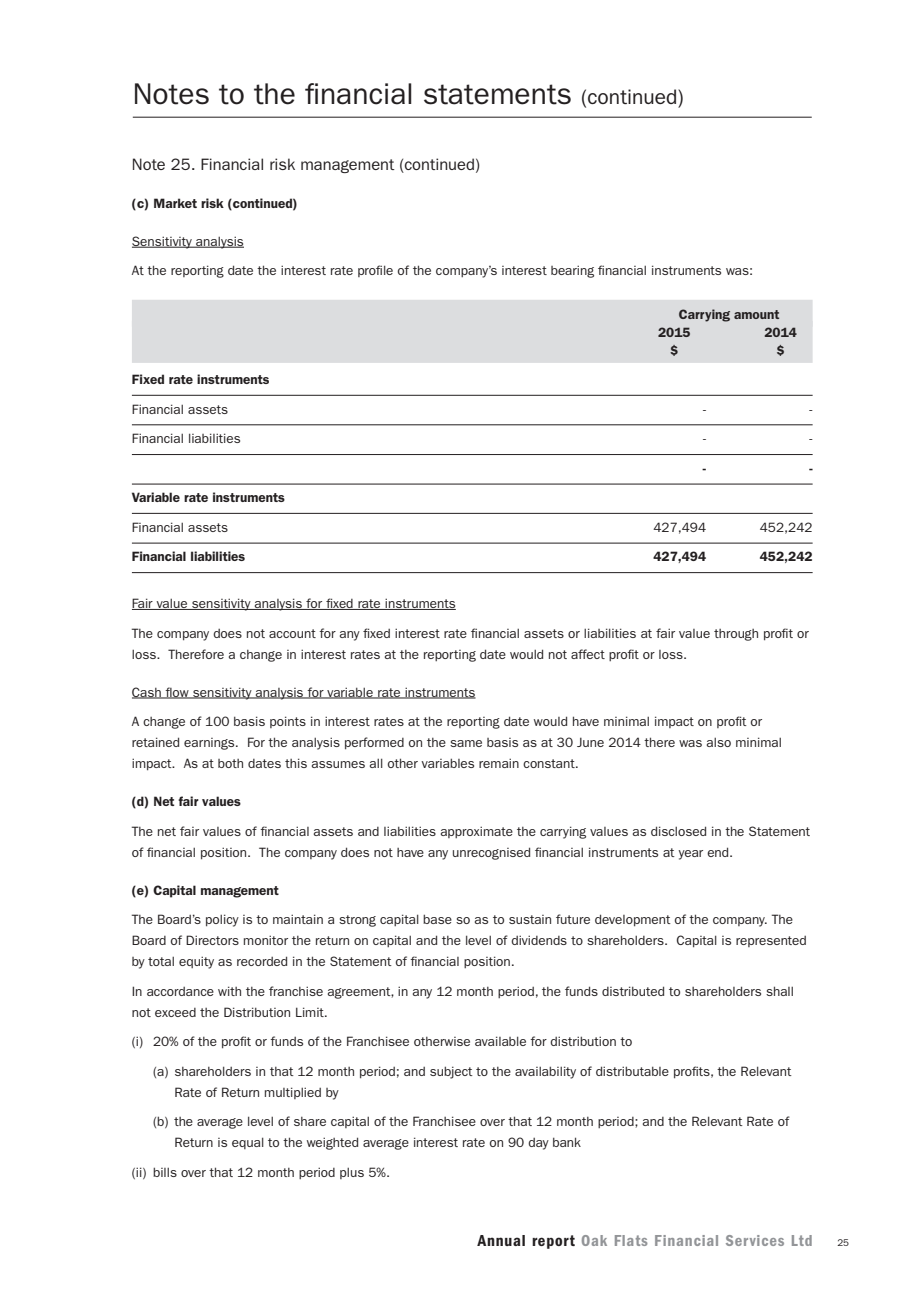
<style>
.page{position:relative;width:919px;height:1289px;background:#fff}
.page>*{position:absolute;margin:0;border:0;box-sizing:border-box;transform-origin:0 0}
.t1{font:30px "Franklin Gothic";color:#231f20}
.t2{font:16.5px "Franklin Gothic";color:#231f20}
.t3{font:600 condensed 16.5px "Franklin Gothic";letter-spacing:.05em;color:#939598}
.t4{font:13.5px/29.5px "Franklin Gothic";color:#231f20}
.t5{font:600 13.5px/18px "Franklin Gothic";color:#231f20}
.t6{font:9.75px "Franklin Gothic";color:#231f20}
.s1{font-size:21px}
.s2{color:#231f20}
</style>
<div class="page">
<hr style="left:133px;top:117px;width:678px;height:1px;background:#231f20">
<hr style="left:132px;top:247px;width:112px;height:1px;background:#231f20">
<div style="left:132px;top:300px;width:680px;height:27px;background:#dcdddf"></div>
<div style="left:132px;top:321px;width:680px;height:42px;background:#dcdddf"></div>
<hr style="left:132px;top:395px;width:680px;height:1px;background:#231f20">
<hr style="left:132px;top:424px;width:680px;height:1px;background:#231f20">
<hr style="left:132px;top:454px;width:680px;height:1px;background:#231f20">
<hr style="left:132px;top:483px;width:680px;height:1px;background:#231f20">
<hr style="left:132px;top:513px;width:680px;height:1px;background:#231f20">
<hr style="left:132px;top:542px;width:680px;height:1px;background:#231f20">
<hr style="left:132px;top:572px;width:680px;height:1px;background:#231f20">
<hr style="left:132px;top:609px;width:324px;height:1px;background:#231f20">
<hr style="left:132px;top:697px;width:343px;height:1px;background:#231f20">
<h1 class="t1" style="left:133px;top:77px;width:552px">Notes to the financial statements <span class="s1">(continued)</span></h1>
<p class="t2" style="left:132px;top:155px;width:349px">Note 25. Financial risk management (continued)</p>
<p class="t5" style="left:132px;top:194px;width:167px">(c) Market risk (continued)</p>
<p class="t4" style="left:132px;top:226px;width:622px">Sensitivity analysis<br>At the reporting date the interest rate profile of the company’s interest bearing financial instruments was:</p>
<p class="t5" style="left:658px;top:305px;width:123px;text-indent:21px">Carrying amount<br>2015</p>
<p class="t5" style="left:764px;top:323px;width:34px">2014</p>
<p class="t5" style="left:670px;top:341px;width:10px">$</p>
<p class="t5" style="left:776px;top:341px;width:10px">$</p>
<p class="t5" style="left:132px;top:371px;width:139px">Fixed rate instruments</p>
<p class="t4" style="left:132px;top:394px;width:98px">Financial assets</p>
<p class="t4" style="left:703px;top:394px;width:4px">-</p>
<p class="t4" style="left:809px;top:394px;width:4px">-</p>
<p class="t4" style="left:132px;top:424px;width:110px">Financial liabilities</p>
<p class="t4" style="left:703px;top:424px;width:4px">-</p>
<p class="t4" style="left:809px;top:424px;width:4px">-</p>
<p class="t5" style="left:703px;top:459px;width:5px">-</p>
<p class="t5" style="left:809px;top:459px;width:5px">-</p>
<p class="t5" style="left:132px;top:489px;width:154px">Variable rate instruments</p>
<p class="t4" style="left:132px;top:512px;width:98px">Financial assets</p>
<p class="t4" style="left:653px;top:512px;width:54px">427,494</p>
<p class="t4" style="left:759px;top:512px;width:54px">452,242</p>
<p class="t5" style="left:132px;top:548px;width:115px">Financial liabilities</p>
<p class="t5" style="left:653px;top:548px;width:54px">427,494</p>
<p class="t5" style="left:759px;top:548px;width:54px">452,242</p>
<p class="t4" style="left:132px;top:588px;width:678px">Fair value sensitivity analysis for fixed rate instruments<br>The company does not account for any fixed interest rate financial assets or liabilities at fair value through profit or</p>
<p class="t4" style="left:132px;top:639px;width:556px">loss. Therefore a change in interest rates at the reporting date would not affect profit or loss.</p>
<p class="t4" style="left:132px;top:677px;width:631px">Cash flow sensitivity analysis for variable rate instruments<br>A change of 100 basis points in interest rates at the reporting date would have minimal impact on profit or</p>
<p class="t4" style="left:132px;top:732px;width:651px;line-height:21px">retained earnings. For the analysis performed on the same basis as at 30 June 2014 there was also minimal impact. As at both dates this assumes all other variables remain constant.</p>
<p class="t5" style="left:132px;top:792px;width:111px">(d) Net fair values</p>
<p class="t4" style="left:132px;top:820px;width:680px;line-height:21px">The net fair values of financial assets and liabilities approximate the carrying values as disclosed in the Statement of financial position. The company does not have any unrecognised financial instruments at year end.</p>
<p class="t5" style="left:132px;top:881px;width:149px">(e) Capital management</p>
<p class="t4" style="left:132px;top:909px;width:676px;line-height:21px">The Board’s policy is to maintain a strong capital base so as to sustain future development of the company. The<br>Board of Directors monitor the return on capital and the level of dividends to shareholders. Capital is represented by total equity as recorded in the Statement of financial position.</p>
<p class="t4" style="left:132px;top:980px;width:663px;line-height:21px">In accordance with the franchise agreement, in any 12 month period, the funds distributed to shareholders shall not exceed the Distribution Limit.</p>
<p class="t4" style="left:153px;top:1026px;width:640px;text-indent:-21px">(i) 20% of the profit or funds of the Franchisee otherwise available for distribution to<br>(a) shareholders in that 12 month period; and subject to the availability of distributable profits, the Relevant</p>
<p class="t4" style="left:153px;top:1077px;width:637px;text-indent:21px">Rate of Return multiplied by<br>(b) the average level of share capital of the Franchisee over that 12 month period; and the Relevant Rate of</p>
<p class="t4" style="left:132px;top:1127px;width:450px;text-indent:43px">Return is equal to the weighted average interest rate on 90 day bank (ii) bills over that 12 month period plus 5%.</p>
<p class="t3" style="left:477px;top:1231px;width:336px"><span class="s2">Annual report</span> Oak Flats Financial Services Ltd</p>
<p class="t6" style="left:837px;top:1237px;width:13px">25</p>
</div>
